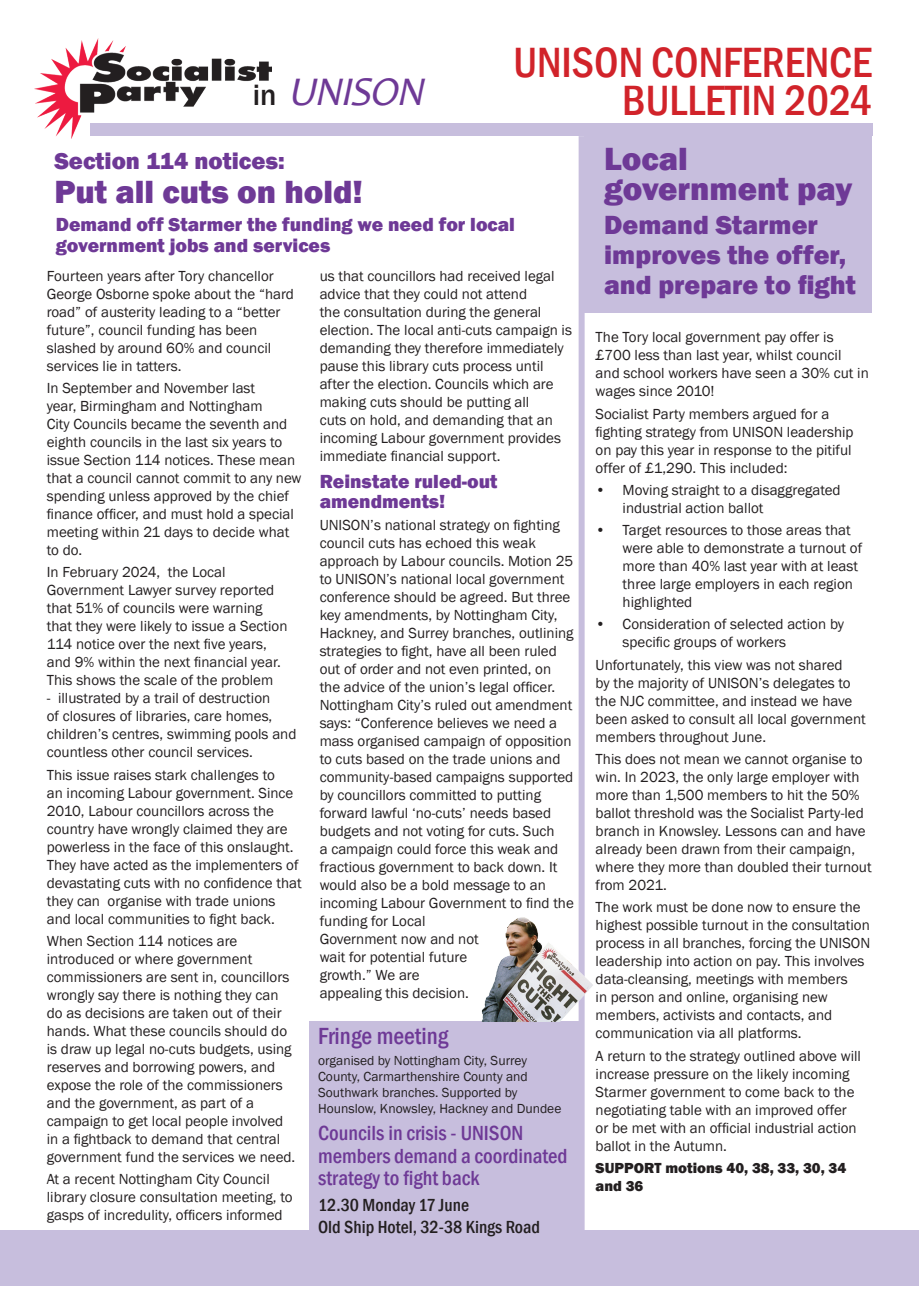
<style>
.page{position:relative;width:919px;height:1289px;background:#fff}
.page>*{position:absolute;margin:0;border:0;box-sizing:border-box;transform-origin:0 0}
.t1{font:500 condensed 43.5px "Franklin Gothic";color:#d1232a}
.t2{font:italic 41.1px "Candara";color:#6e3996}
.t3{font:800 33px/30px "Franklin Gothic";color:#6e3996}
.t4{font:800 27px/30px "Franklin Gothic";color:#6e3996}
.t5{font:800 24px "Franklin Gothic";color:#6e3996}
.t6{font:500 condensed 24px "Franklin Gothic";color:#6e3996}
.t7{font:500 condensed 21px/22.5px "Franklin Gothic";color:#6e3996}
.t8{font:800 19.5px/19.5px "Franklin Gothic";color:#6e3996}
.t9{font:500 condensed 18px/21.6px "Franklin Gothic";color:#231f20}
.t10{font:15px/18px "Franklin Gothic";color:#231f20}
.t11{font:800 15px/18px "Franklin Gothic";color:#231f20}
.t12{font:13.5px/16.2px "Franklin Gothic";color:#231f20}
.s1{font-family:"Franklin Gothic";font-weight:500;font-style:normal;font-size:30.3px;color:#231f20}
</style>
<div class="page">
<div style="left:0;top:1229px;width:918px;height:56px;background:#c7bedd"></div>
<img style="left:34px;top:38px;width:237px;height:101px">
<div style="left:584px;top:130px;width:288px;height:183px;background:#c7bedd"></div>
<div style="left:578px;top:136px;width:6px;height:1106px;background:#c7bedd"></div>
<div style="left:309px;top:1021px;width:272px;height:255px;background:#c7bedd"></div>
<div style="left:90px;top:123px;width:782px;height:13px;background:#c7bedd"></div>
<img style="left:481px;top:915px;width:112px;height:106px">
<h1 class="t1" style="left:513px;top:34px;width:360px">unison conference</h1>
<h2 class="t2" style="left:253px;top:66px;width:183px"><span class="s1">i n</span> UNISON</h2>
<h1 class="t1" style="left:622px;top:72px;width:251px">bulletin 2024</h1>
<h3 class="t5" style="left:54px;top:145px;width:232px">Section 114 notices:</h3>
<h3 class="t3" style="left:54px;top:177px;width:310px">Put all cuts on hold!</h3>
<h3 class="t3" style="left:604px;top:143px;width:250px">Local government pay</h3>
<h3 class="t4" style="left:604px;top:210px;width:253px">Demand Starmer improves the offer, and prepare to fight</h3>
<h3 class="t8" style="left:56px;top:213px;width:460px;line-height:21px">Demand off Starmer the funding we need for local government jobs and services</h3>
<p class="t10" style="left:47px;top:267px;width:248px">Fourteen years after Tory chancellor George Osborne spoke about the “hard road” of austerity leading to a “better future”, council funding has been slashed by around 60% and council services lie in tatters.</p>
<p class="t10" style="left:47px;top:379px;width:256px">In September and November last<br>year, Birmingham and Nottingham<br>City Councils became the seventh and eighth councils in the last six years to issue Section 114 notices. These mean that a council cannot commit to any new spending unless approved by the chief finance officer, and must hold a special meeting within 21 days to decide what to do.</p>
<p class="t10" style="left:47px;top:563px;width:242px">In February 2024, the Local Government Lawyer survey reported that 51% of councils were warning that they were likely to issue a Section 114 notice over the next five years, and 9% within the next financial year.<br>This shows the scale of the problem</p>
<p class="t10" style="left:47px;top:689px;width:251px">- illustrated by a trail of destruction<br>of closures of libraries, care homes, children’s centres, swimming pools and countless other council services.</p>
<p class="t10" style="left:47px;top:766px;width:256px">This issue raises stark challenges to<br>an incoming Labour government. Since 2010, Labour councillors across the country have wrongly claimed they are powerless in the face of this onslaught.<br>They have acted as the implementers of devastating cuts with no confidence that they can organise with trade unions and local communities to fight back.</p>
<p class="t10" style="left:47px;top:932px;width:250px">When Section 114 notices are introduced or where government commissioners are sent in, councillors wrongly say there is nothing they can do as decisions are taken out of their hands. What these councils should do is draw up legal no-cuts budgets, using reserves and borrowing powers, and expose the role of the commissioners and the government, as part of a campaign to get local people involved in a fightback to demand that central government fund the services we need.</p>
<p class="t10" style="left:47px;top:1170px;width:247px">At a recent Nottingham City Council library closure consultation meeting, to gasps of incredulity, officers informed</p>
<p class="t10" style="left:319px;top:267px;width:254px">us that councillors had received legal advice that they could not attend<br>the consultation during the general election. The local anti-cuts campaign is demanding they therefore immediately pause this library cuts process until after the election. Councils which are making cuts should be putting all<br>cuts on hold, and demanding that an incoming Labour government provides immediate financial support.</p>
<h3 class="t8" style="left:319px;top:472px;width:179px">Reinstate ruled-out amendments!</h3>
<p class="t10" style="left:319px;top:516px;width:256px">UNISON’s national strategy on fighting council cuts has echoed this weak approach by Labour councils. Motion 25 to UNISON’s national local government conference should be agreed. But three key amendments, by Nottingham City, Hackney, and Surrey branches, outlining strategies to fight, have all been ruled out of order and not even printed, on the advice of the union’s legal officer.<br>Nottingham City’s ruled out amendment says: “Conference believes we need a mass organised campaign of opposition to cuts based on the trade unions and community-based campaigns supported by councillors committed to putting forward lawful ‘no-cuts’ needs based budgets and not voting for cuts. Such<br>a campaign could force this weak and fractious government to back down. It would also be a bold message to an incoming Labour Government to find the funding for Local<br>Government now and not<br>wait for potential future<br>growth.” We are<br>appealing this decision.</p>
<h3 class="t6" style="left:318px;top:1020px;width:132px">Fringe meeting</h3>
<p class="t12" style="left:318px;top:1052px;width:245px">organised by Nottingham City, Surrey County, Carmarthenshire County and Southwark branches. Supported by Hounslow, Knowsley, Hackney and Dundee</p>
<h3 class="t7" style="left:318px;top:1121px;width:251px">Councils in crisis - UNISON<br>members demand a coordinated strategy to fight back</h3>
<p class="t9" style="left:318px;top:1193px;width:223px">12.30 Monday 17 June<br>Old Ship Hotel, 32-38 Kings Road</p>
<p class="t10" style="left:595px;top:328px;width:275px">The Tory local government pay offer is £700 less than last year, whilst council and school workers have seen a 30% cut in wages since 2010!</p>
<p class="t10" style="left:595px;top:405px;width:259px">Socialist Party members argued for a fighting strategy from UNISON leadership on pay this year in response to the pitiful offer of £1,290. This included:</p>
<p class="t10" style="left:622px;top:481px;width:219px;text-indent:-27px">• Moving straight to a disaggregated industrial action ballot</p>
<p class="t10" style="left:622px;top:521px;width:241px;text-indent:-27px">• Target resources to those areas that were able to demonstrate a turnout of more than 40% last year with at least three large employers in each region highlighted</p>
<p class="t10" style="left:622px;top:615px;width:223px;text-indent:-27px">• Consideration of selected action by specific groups of workers</p>
<p class="t10" style="left:595px;top:656px;width:272px">Unfortunately, this view was not shared<br>by the majority of UNISON’s delegates to the NJC committee, and instead we have been asked to consult all local government members throughout June.</p>
<p class="t10" style="left:595px;top:750px;width:277px">This does not mean we cannot organise to win. In 2023, the only large employer with more than 1,500 members to hit the 50% ballot threshold was the Socialist Party-led branch in Knowsley. Lessons can and have already been drawn from their campaign, where they more than doubled their turnout from 2021.</p>
<p class="t10" style="left:595px;top:898px;width:276px">The work must be done now to ensure the highest possible turnout in the consultation process in all branches, forcing the UNISON leadership into action on pay. This involves data-cleansing, meetings with members<br>in person and online, organising new members, activists and contacts, and communication via all platforms.</p>
<p class="t10" style="left:595px;top:1046px;width:267px">A return to the strategy outlined above will increase pressure on the likely incoming Starmer government to come back to the negotiating table with an improved offer or be met with an official industrial action ballot in the Autumn.</p>
<p class="t11" style="left:595px;top:1158px;width:252px">SUPPORT motions 40, 38, 33, 30, 34 and 36</p>
</div>
